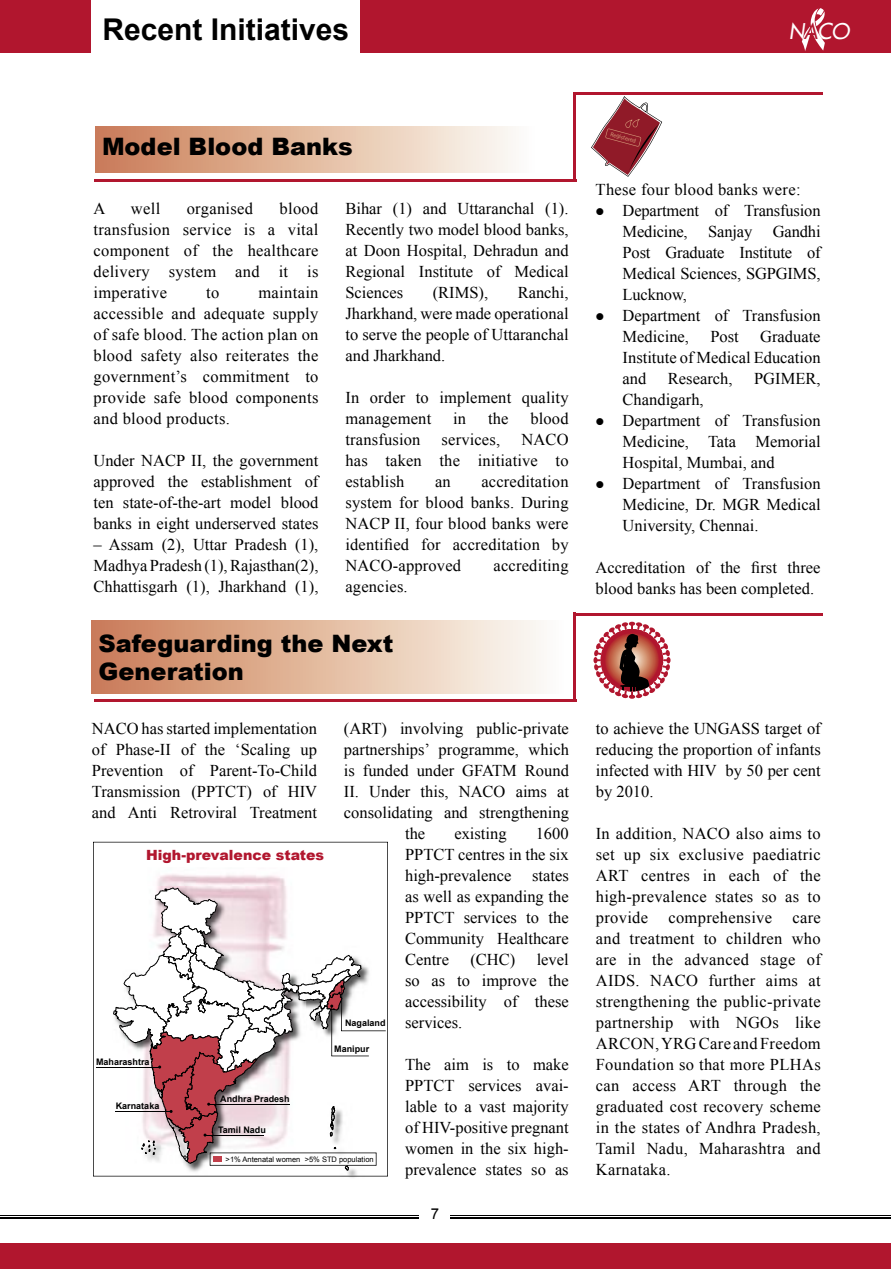
<style>
.page{position:relative;width:891px;height:1269px;background:#fff}
.page>*{position:absolute;margin:0;border:0;box-sizing:border-box;transform-origin:0 0}
.t1{font:700 30px "Arial";color:#000}
.t2{font:900 24px/28.8px "Arial";color:#000}
.t3{font:21.3px "Futura 2";color:#fff;scale:.9 1}
.t4{font:16.5px/21px "Times New Roman";color:#000;text-align:justify}
.t5{font:16.5px "Times New Roman";letter-spacing:.02em;color:#000}
.t6{font:15px "Arial";color:#000}
.t7{font:900 14.1px "Arial";color:#b1162e}
.t8{font:700 9px "Arial";color:#000}
.t9{font:7.5px "Arial";color:#000}
.t10{font:6px "Myriad Pro";color:#d59978}
.s1{color:#b1162e}
</style>
<div class="page">
<div style="left:0;top:0;width:891px;height:53px;background:#b1162e"></div>
<div style="left:0;top:1243px;width:891px;height:26px;background:#b1162e"></div>
<hr style="left:0;top:1216px;width:891px;height:1px;background:#000">
<hr style="left:0;top:1217px;width:891px;height:2px;background:#000">
<div style="left:419px;top:1204px;width:31px;height:20px;background:#fff"></div>
<img style="left:802px;top:8px;width:23px;height:43px">
<div style="left:92px;top:1px;width:268px;height:57px;background:#fff"></div>
<hr style="left:92px;top:0;width:268px;height:2px;background:#fff">
<hr style="left:94px;top:179px;width:482px;height:3px;background:#b1162e">
<div style="left:95px;top:127px;width:442px;height:46px;background:linear-gradient(to right,#ca7b53,#fefff9)"></div>
<hr style="left:573px;top:92px;width:3px;height:90px;background:#b1162e">
<hr style="left:574px;top:92px;width:249px;height:3px;background:#b1162e">
<div style="left:92px;top:621px;width:475px;height:72px;background:linear-gradient(to right,#ca7b53,#fefffa)"></div>
<svg style="left:591px;top:96px;width:71px;height:81px"></svg>
<svg style="left:594px;top:622px;width:77px;height:77px"></svg>
<hr style="left:94px;top:699px;width:482px;height:3px;background:#b1162e">
<hr style="left:573px;top:613px;width:3px;height:89px;background:#b1162e">
<hr style="left:574px;top:613px;width:249px;height:3px;background:#b1162e">
<svg style="left:93px;top:842px;width:295px;height:334px"></svg>
<hr style="left:97px;top:1067px;width:63px;height:1px;background:#000">
<svg style="left:113px;top:888px;width:273px;height:283px"></svg>
<h1 class="t1" style="left:103px;top:10px;width:248px">Recent Initiatives</h1>
<p class="t3" style="left:789px;top:17px;width:73px">N<span class="s1">A</span>CO</p>
<h2 class="t2" style="left:102px;top:132px;width:252px">Model Blood Banks</h2>
<p class="t4" style="left:93px;top:198px;width:13px">A</p>
<p class="t4" style="left:131px;top:198px;width:31px">well</p>
<p class="t5" style="left:187px;top:198px;width:68px">organised</p>
<p class="t4" style="left:93px;top:198px;width:227px;text-indent:186px">blood transfusion service is a vital component of the healthcare delivery system and it is imperative</p>
<p class="t4" style="left:93px;top:282px;width:227px;text-indent:165px">maintain accessible and adequate supply of safe blood. The action plan on blood safety also reiterates the government’s commitment to provide safe blood components and blood products.</p>
<p class="t4" style="left:93px;top:450px;width:226px">Under NACP II, the government approved the establishment of ten state-of-the-art model blood banks in eight underserved states</p>
<p class="t4" style="left:93px;top:534px;width:226px">– Assam (2), Uttar Pradesh (1), Madhya Pradesh (1), Rajasthan(2), Chhattisgarh (1), Jharkhand (1),</p>
<p class="t4" style="left:206px;top:282px;width:15px">to</p>
<p class="t4" style="left:345px;top:198px;width:225px">Bihar (1) and Uttaranchal (1).<br>Recently two model blood banks, at Doon Hospital, Dehradun and Regional Institute of Medical Sciences</p>
<p class="t4" style="left:345px;top:282px;width:225px;text-indent:172px">Ranchi, Jharkhand, were made operational to serve the people of Uttaranchal and Jharkhand.</p>
<p class="t4" style="left:345px;top:387px;width:225px">In order to implement quality management</p>
<p class="t4" style="left:433px;top:282px;width:57px">(RIMS),</p>
<p class="t4" style="left:453px;top:408px;width:15px">in</p>
<p class="t4" style="left:488px;top:408px;width:22px">the</p>
<p class="t4" style="left:530px;top:408px;width:40px">blood</p>
<p class="t4" style="left:345px;top:429px;width:76px">transfusion</p>
<p class="t4" style="left:442px;top:429px;width:60px">services,</p>
<p class="t4" style="left:345px;top:429px;width:225px;text-indent:176px">NACO has taken the initiative to establish</p>
<p class="t4" style="left:345px;top:471px;width:225px;text-indent:136px">accreditation system for blood banks. During NACP II, four blood banks were identified for accreditation by NACO-approved</p>
<p class="t4" style="left:435px;top:471px;width:17px">an</p>
<p class="t4" style="left:494px;top:555px;width:76px">accrediting</p>
<p class="t4" style="left:345px;top:576px;width:64px">agencies.</p>
<h2 class="t2" style="left:99px;top:628px;width:296px">Safeguarding the Next<br>Generation</h2>
<p class="t4" style="left:92px;top:717px;width:227px">NACO has started implementation of Phase-II of the ‘Scaling up Prevention of Parent-To-Child Transmission (PPTCT) of HIV and Anti Retroviral Treatment</p>
<p class="t4" style="left:344px;top:717px;width:227px">(ART) involving public-private partnerships’ programme, which is funded under GFATM Round II. Under this, NACO aims at consolidating and strengthening</p>
<p class="t7" style="left:146px;top:845px;width:180px">High-prevalence states</p>
<p class="t8" style="left:96px;top:1056px;width:55px">Maharashtra</p>
<p class="t8" style="left:116px;top:1100px;width:45px">Karnataka</p>
<p class="t8" style="left:220px;top:1093px;width:71px">Andhra Pradesh</p>
<p class="t8" style="left:218px;top:1124px;width:49px">Tamil Nadu</p>
<p class="t8" style="left:345px;top:1017px;width:42px">Nagaland</p>
<p class="t8" style="left:334px;top:1043px;width:37px">Manipur</p>
<p class="t9" style="left:226px;top:1155px;width:150px">&gt;1% Antenatal women &gt;5% STD population</p>
<p class="t4" style="left:405px;top:823px;width:22px">the</p>
<p class="t4" style="left:454px;top:823px;width:54px">existing</p>
<p class="t4" style="left:405px;top:823px;width:165px;text-indent:131px">1600<br>PPTCT centres in the six high-prevalence</p>
<p class="t4" style="left:405px;top:865px;width:165px;text-indent:127px">states as well as expanding the PPTCT services to the Community Healthcare Centre</p>
<p class="t4" style="left:405px;top:949px;width:165px;text-indent:132px">level so as to improve the accessibility of these services.</p>
<p class="t4" style="left:405px;top:1054px;width:165px">The aim is to make PPTCT services avai&shy;lable to a vast majority of HIV-positive pregnant women in the six high&shy;prevalence states so as</p>
<p class="t4" style="left:470px;top:949px;width:46px">(CHC)</p>
<p class="t6" style="left:431px;top:1204px;width:10px">7</p>
<p class="t10" style="left:611px;top:131px;width:28px;rotate:15deg">Registered</p>
<p class="t5" style="left:596px;top:179px;width:207px">These four blood banks were:</p>
<p class="t4" style="left:623px;top:200px;width:200px;text-indent:-27px">● Department of Transfusion Medicine, Sanjay Gandhi Post Graduate Institute of Medical Sciences, SGPGIMS, Lucknow,</p>
<p class="t4" style="left:623px;top:305px;width:199px;text-indent:-27px">● Department of Transfusion<br>Medicine,</p>
<p class="t4" style="left:623px;top:326px;width:200px;text-indent:138px">Graduate Institute of Medical Education and</p>
<p class="t4" style="left:710px;top:326px;width:30px">Post</p>
<p class="t4" style="left:668px;top:368px;width:66px">Research,</p>
<p class="t4" style="left:754px;top:368px;width:68px">PGIMER,</p>
<p class="t4" style="left:623px;top:389px;width:83px">Chandigarh,</p>
<p class="t4" style="left:623px;top:410px;width:199px;text-indent:-27px">● Department of Transfusion Medicine, Tata Memorial Hospital, Mumbai, and</p>
<p class="t4" style="left:623px;top:473px;width:200px;text-indent:-27px">● Department of Transfusion Medicine, Dr. MGR Medical University, Chennai.</p>
<p class="t4" style="left:596px;top:557px;width:226px">Accreditation of the first three blood banks has been completed.</p>
<p class="t4" style="left:596px;top:717px;width:227px">to achieve the UNGASS target of reducing the proportion of infants infected with HIV by 50 per cent by 2010.</p>
<p class="t4" style="left:596px;top:822px;width:227px">In addition, NACO also aims to set up six exclusive paediatric ART centres in each of the high-prevalence states so as to provide comprehensive care and treatment to children who are in the advanced stage of AIDS. NACO further aims at strengthening the public-private partnership with NGOs like ARCON, YRG Care and Freedom Foundation so that more PLHAs can access ART through the graduated cost recovery scheme in the states of Andhra Pradesh, Tamil Nadu, Maharashtra and Karnataka.</p>
</div>
